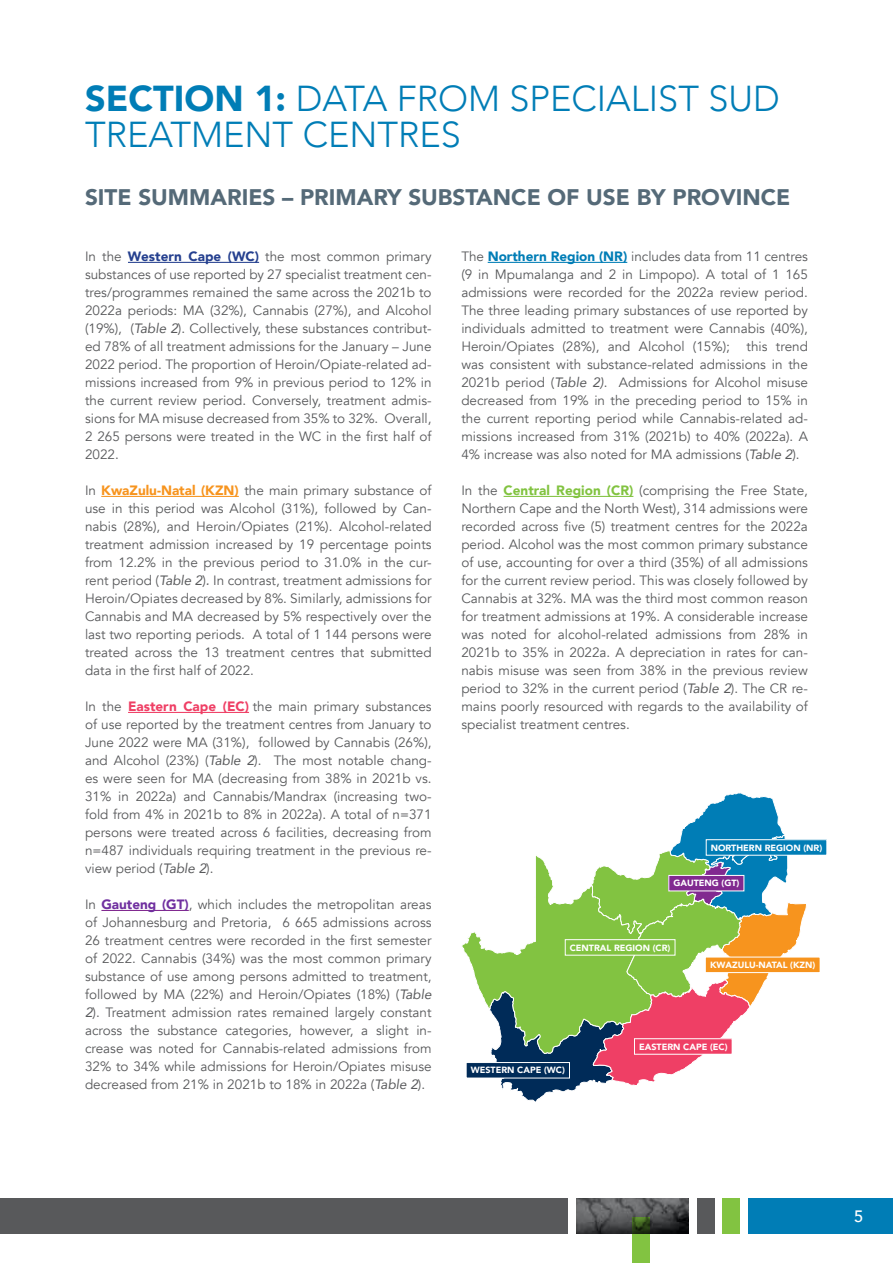
<style>
.page{position:relative;width:893px;height:1263px;background:#fff}
.page>*{position:absolute;margin:0;border:0;box-sizing:border-box;transform-origin:0 0}
.t1{font:300 36px/36px "Avenir";color:#007db6}
.t2{font:900 22.5px "Avenir";color:#556a78}
.t3{font:500 16.5px "Avenir";color:#fff}
.t4{font:13.5px/18px "Avenir";color:#58595b;text-align:justify}
.t5{font:900 9px "Avenir";color:#fff}
.s1{font-weight:900}
.s2{font-weight:900;color:#25408f}
.s3{font-style:italic}
.s4{font-weight:900;color:#f7941e}
.s5{font-weight:900;color:#ef3f65}
.s6{font-weight:900;color:#7030a0}
.s7{font-weight:900;color:#007db6}
.s8{font-weight:900;color:#82c341}
</style>
<div class="page">
<img style="left:577px;top:1198px;width:112px;height:35px">
<div style="left:748px;top:1198px;width:145px;height:35px;background:#007db6"></div>
<div style="left:723px;top:1198px;width:17px;height:35px;background:#82c341"></div>
<svg style="left:632px;top:1217px;width:17px;height:46px"></svg>
<div style="left:697px;top:1198px;width:17px;height:35px;background:#58595b"></div>
<div style="left:0;top:1198px;width:568px;height:35px;background:#58595b"></div>
<hr style="left:128px;top:262px;width:131px;height:1px;background:#25408f">
<hr style="left:101px;top:496px;width:138px;height:1px;background:#f7941e">
<hr style="left:128px;top:712px;width:121px;height:1px;background:#ef3f65">
<hr style="left:101px;top:910px;width:88px;height:1px;background:#812990">
<hr style="left:488px;top:262px;width:139px;height:1px;background:#007db6">
<hr style="left:504px;top:496px;width:129px;height:1px;background:#82c341">
<svg style="left:462px;top:793px;width:345px;height:309px"></svg>
<div style="left:669px;top:875px;width:75px;height:16px;background:#812990"></div>
<div style="left:668px;top:875px;width:76px;height:16px;border:1px solid #fff"></div>
<div style="left:706px;top:840px;width:121px;height:15px;background:#007db6"></div>
<div style="left:706px;top:839px;width:121px;height:16px;border:1px solid #fff"></div>
<div style="left:565px;top:940px;width:110px;height:15px;background:#82c341"></div>
<div style="left:565px;top:939px;width:110px;height:16px;border:1px solid #fff"></div>
<div style="left:705px;top:957px;width:115px;height:15px;background:#f7941e"></div>
<div style="left:705px;top:957px;width:115px;height:16px;border:1px solid #fff"></div>
<div style="left:634px;top:1039px;width:98px;height:15px;background:#ef3f65"></div>
<div style="left:634px;top:1038px;width:98px;height:16px;border:1px solid #fff"></div>
<div style="left:466px;top:1062px;width:103px;height:16px;background:#002b58"></div>
<div style="left:466px;top:1062px;width:104px;height:16px;border:1px solid #fff"></div>
<h1 class="t1" style="left:85px;top:81px;width:696px"><span class="s1">SECTION 1:</span> DATA FROM SPECIALIST SUD<br>TREATMENT CENTRES</h1>
<h2 class="t2" style="left:85px;top:178px;width:707px">SITE SUMMARIES – PRIMARY SUBSTANCE OF USE BY PROVINCE</h2>
<p class="t4" style="left:85px;top:248px;width:348px">In the <span class="s2">Western Cape (WC)</span> the most common primary substances of use reported by 27 specialist treatment cen&shy;tres/programmes remained the same across the 2021b to 2022a periods: MA (32%), Cannabis (27%), and Alcohol (19%), (<span class="s3">Table 2</span>). Collectively, these substances contribut&shy;ed 78% of all treatment admissions for the January – June 2022 period. The proportion of Heroin/Opiate-related ad&shy;missions increased from 9% in previous period to 12% in the current review period. Conversely, treatment admis&shy;sions for MA misuse decreased from 35% to 32%. Overall, 2 265 persons were treated in the WC in the first half of 2022.</p>
<p class="t4" style="left:85px;top:482px;width:348px">In <span class="s4">KwaZulu-Natal (KZN)</span> the main primary substance of use in this period was Alcohol (31%), followed by Can&shy;nabis (28%), and Heroin/Opiates (21%). Alcohol-related treatment admission increased by 19 percentage points from 12.2% in the previous period to 31.0% in the cur&shy;rent period (<span class="s3">Table 2</span>)<span class="s3">.</span> In contrast, treatment admissions for Heroin/Opiates decreased by 8%. Similarly, admissions for Cannabis and MA decreased by 5% respectively over the last two reporting periods. A total of 1 144 persons were treated across the 13 treatment centres that submitted data in the first half of 2022.</p>
<p class="t4" style="left:85px;top:698px;width:348px">In the <span class="s5">Eastern Cape (EC)</span> the main primary substances of use reported by the treatment centres from January to June 2022 were MA (31%), followed by Cannabis (26%), and Alcohol (23%) (<span class="s3">Table 2</span>). The most notable chang&shy;es were seen for MA (decreasing from 38% in 2021b vs.<br>31% in 2022a) and Cannabis/Mandrax (increasing two&shy;fold from 4% in 2021b to 8% in 2022a). A total of n=371 persons were treated across 6 facilities, decreasing from n=487 individuals requiring treatment in the previous re&shy;view period (<span class="s3">Table 2</span>).</p>
<p class="t4" style="left:85px;top:896px;width:348px">In <span class="s6">Gauteng (GT)</span>, which includes the metropolitan areas of Johannesburg and Pretoria, 6 665 admissions across 26 treatment centres were recorded in the first semester of 2022. Cannabis (34%) was the most common primary substance of use among persons admitted to treatment, followed by MA (22%) and Heroin/Opiates (18%) (<span class="s3">Table 2</span>). Treatment admission rates remained largely constant across the substance categories, however, a slight in&shy;crease was noted for Cannabis-related admissions from 32% to 34% while admissions for Heroin/Opiates misuse decreased from 21% in 2021b to 18% in 2022a (<span class="s3">Table 2</span>).</p>
<p class="t4" style="left:461px;top:248px;width:348px">The <span class="s7">Northern Region (NR)</span> includes data from 11 centres (9 in Mpumalanga and 2 in Limpopo). A total of 1 165 admissions were recorded for the 2022a review period.<br>The three leading primary substances of use reported by individuals admitted to treatment were Cannabis (40%), Heroin/Opiates (28%), and Alcohol (15%); this trend was consistent with substance-related admissions in the 2021b period (<span class="s3">Table 2)</span>. Admissions for Alcohol misuse decreased from 19% in the preceding period to 15% in the current reporting period while Cannabis-related ad&shy;missions increased from 31% (2021b) to 40% (2022a). A 4% increase was also noted for MA admissions (<span class="s3">Table 2</span>).</p>
<p class="t4" style="left:461px;top:482px;width:348px">In the <span class="s8">Central Region (CR)</span> (comprising the Free State, Northern Cape and the North West), 314 admissions were recorded across five (5) treatment centres for the 2022a period. Alcohol was the most common primary substance of use, accounting for over a third (35%) of all admissions for the current review period. This was closely followed by Cannabis at 32%. MA was the third most common reason for treatment admissions at 19%. A considerable increase was noted for alcohol-related admissions from 28% in 2021b to 35% in 2022a. A depreciation in rates for can&shy;nabis misuse was seen from 38% in the previous review period to 32% in the current period (<span class="s3">Table 2</span>). The CR re&shy;mains poorly resourced with regards to the availability of specialist treatment centres.</p>
<p class="t5" style="left:711px;top:840px;width:113px">NORTHERN REGION (NR)</p>
<p class="t5" style="left:673px;top:875px;width:67px">GAUTENG (GT)</p>
<p class="t5" style="left:570px;top:940px;width:102px">CENTRAL REGION (CR)</p>
<p class="t5" style="left:710px;top:957px;width:107px">KWAZULU-NATAL (KZN)</p>
<p class="t5" style="left:471px;top:1062px;width:96px">WESTERN CAPE (WC)</p>
<p class="t5" style="left:639px;top:1039px;width:90px">EASTERN CAPE (EC)</p>
<p class="t3" style="left:854px;top:1202px;width:11px">5</p>
</div>
